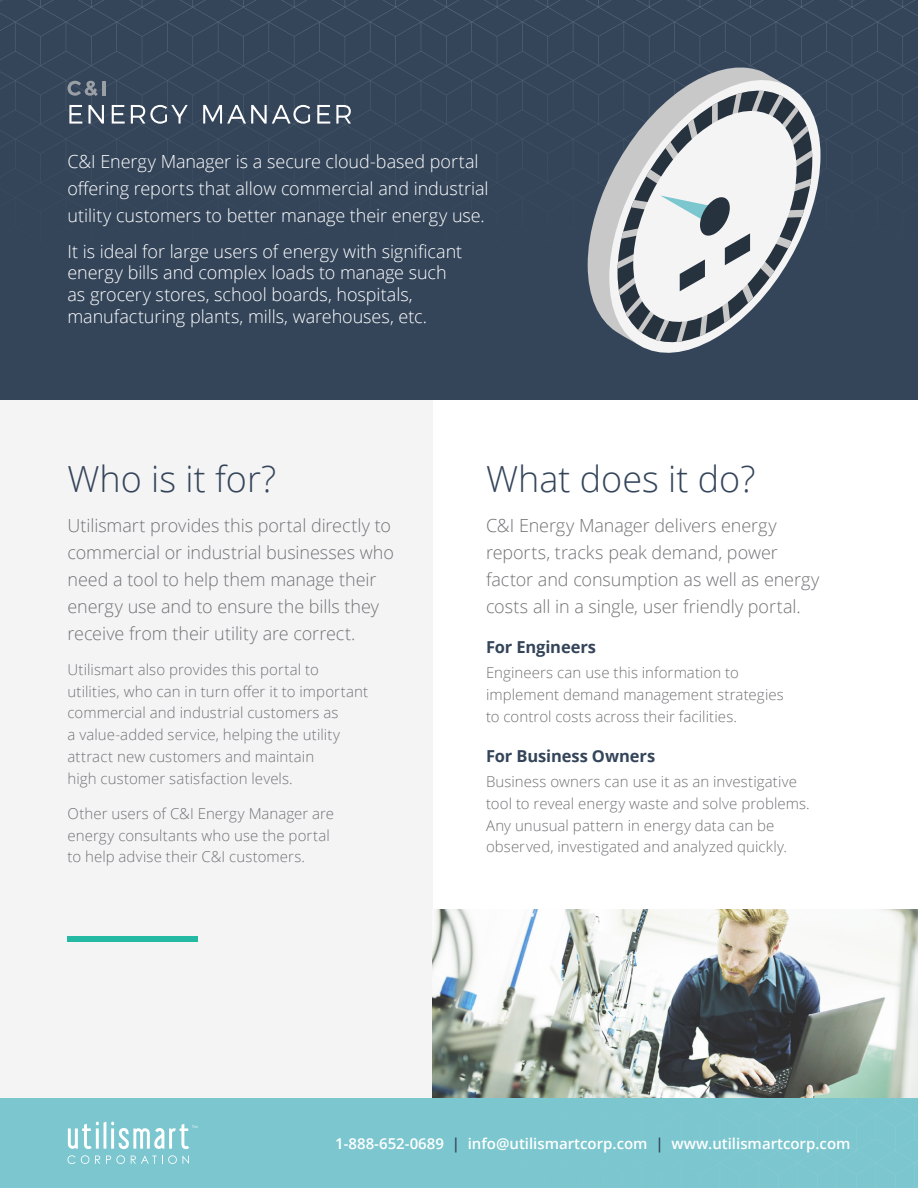
<style>
.page{position:relative;width:918px;height:1188px;background:#fff}
.page>*{position:absolute;margin:0;border:0;box-sizing:border-box;transform-origin:0 0}
.Dark_Sub_Headings{font:300 36px "Open Sans";color:#34455a}
.Lead_Copy{font:300 18px/27px "Open Sans";letter-spacing:-.005em;color:#727276}
.Body_Copy{font:300 18px/21.8px "Open Sans";letter-spacing:-.005em;color:#fff}
.Lead_Copy-2{font:300 18px/27px "Open Sans";letter-spacing:-.005em;color:#fff}
.Body_Subheading{font:700 16.5px "Open Sans";letter-spacing:-.005em;color:#34455a}
.Body_Copy-2{font:300 15px/21.8px "Open Sans";letter-spacing:.005em;color:#727276}
.t1{font:600 15px "Open Sans";color:#fff}
.s1{color:#34455a}
</style>
<div class="page">
<div style="left:0;top:1097px;width:918px;height:91px;background:#7cc7cf"></div>
<svg style="left:311px;top:1097px;width:607px;height:90px"></svg>
<div style="left:310px;top:1098px;width:602px;height:90px;background:#7cc7cf"></div>
<svg style="left:68px;top:1155px;width:21px;height:9px"></svg>
<svg style="left:95px;top:1156px;width:5px;height:8px"></svg>
<svg style="left:106px;top:1155px;width:19px;height:9px"></svg>
<svg style="left:131px;top:1155px;width:58px;height:9px"></svg>
<svg style="left:68px;top:1122px;width:130px;height:27px"></svg>
<div style="left:0;top:383px;width:432px;height:714px;background:#f5f4f5"></div>
<div style="left:0;top:0;width:918px;height:400px;background:#34455a"></div>
<svg style="left:68px;top:81px;width:30px;height:15px"></svg>
<hr style="left:102px;top:81px;width:3px;height:15px;background:#999fa5">
<svg style="left:69px;top:105px;width:13px;height:19px"></svg>
<svg style="left:88px;top:105px;width:16px;height:19px"></svg>
<svg style="left:112px;top:105px;width:13px;height:19px"></svg>
<svg style="left:131px;top:105px;width:57px;height:19px"></svg>
<svg style="left:203px;top:105px;width:107px;height:19px"></svg>
<svg style="left:317px;top:105px;width:13px;height:19px"></svg>
<svg style="left:336px;top:105px;width:15px;height:19px"></svg>
<svg style="left:588px;top:68px;width:21px;height:279px;background:#6a7482"></svg>
<svg style="left:609px;top:68px;width:211px;height:285px;fill:#34455a"></svg>
<svg style="left:618px;top:73px;width:194px;height:280px;fill:#34455a"></svg>
<svg style="left:618px;top:91px;width:194px;height:251px"></svg>
<div style="left:68px;top:936px;width:130px;height:6px;background:#23b9a2"></div>
<img style="left:432px;top:909px;width:486px;height:188px">
<p class="Lead_Copy-2" style="left:68px;top:148px;width:423px">C&amp;I Energy Manager is a secure cloud-based portal offering reports that allow commercial and industrial utility customers to better manage their energy use.</p>
<p class="Body_Copy" style="left:68px;top:240px;width:396px">It is ideal for large users of energy with significant energy bills and complex loads to manage such as grocery stores, school boards, hospitals, manufacturing plants, mills, warehouses, etc.</p>
<p class="Dark_Sub_Headings" style="left:68px;top:454px;width:210px">Who is it for?</p>
<p class="Lead_Copy" style="left:68px;top:511px;width:328px">Utilismart provides this portal directly to commercial or industrial businesses who need a tool to help them manage their energy use and to ensure the bills they receive from their utility are correct.</p>
<p class="Body_Copy-2" style="left:68px;top:658px;width:302px">Utilismart also provides this portal to utilities, who can in turn offer it to important commercial and industrial customers as<br>a value-added service, helping the utility attract new customers and maintain<br>high customer satisfaction levels.</p>
<p class="Body_Copy-2" style="left:68px;top:802px;width:268px">Other users of C&amp;I Energy Manager are energy consultants who use the portal to help advise their C&amp;I customers.</p>
<p class="Dark_Sub_Headings" style="left:486px;top:454px;width:271px">What does it do?</p>
<p class="Lead_Copy" style="left:486px;top:511px;width:335px">C&amp;I Energy Manager delivers energy reports, tracks peak demand, power factor and consumption as well as energy costs all in a single, user friendly portal.</p>
<p class="Body_Subheading" style="left:486px;top:636px;width:112px">For Engineers</p>
<p class="Body_Copy-2" style="left:486px;top:661px;width:299px">Engineers can use this information to implement demand management strategies to control costs across their facilities.</p>
<p class="Body_Subheading" style="left:486px;top:745px;width:171px">For Business Owners</p>
<p class="Body_Copy-2" style="left:486px;top:770px;width:325px">Business owners can use it as an investigative tool to reveal energy waste and solve problems.<br>Any unusual pattern in energy data can be observed, investigated and analyzed quickly.</p>
<p class="t1" style="left:335px;top:1133px;width:517px">1-888-652-0689 <span class="s1">|</span> info@utilismartcorp.com <span class="s1">|</span> www.utilismartcorp.com</p>
</div>
